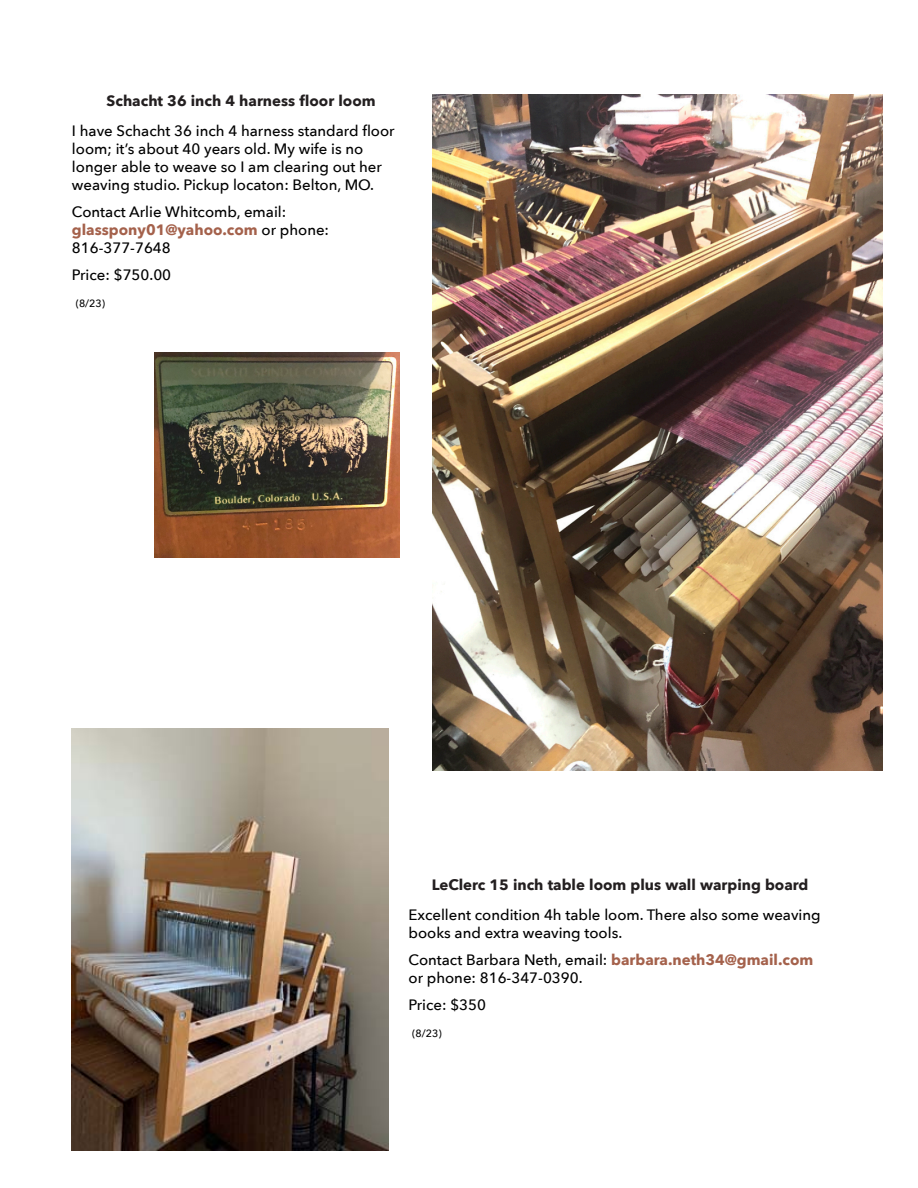
<style>
.page{position:relative;width:918px;height:1188px;background:#fff}
.page>*{position:absolute;margin:0;border:0;box-sizing:border-box;transform-origin:0 0}
.t1{font:500 15px/18px "Avenir Next";color:#000}
.t2{font:700 15px "Avenir Next";color:#231f20}
.t3{font:500 10.5px "Avenir Next";color:#000}
.s1{font-weight:700;color:rgb(147 67 41/.84)}
</style>
<div class="page">
<img style="left:72px;top:729px;width:316px;height:421px">
<img style="left:432px;top:95px;width:450px;height:675px">
<img style="left:155px;top:353px;width:244px;height:205px">
<p class="t2" style="left:107px;top:91px;width:271px">Schacht 36 inch 4 harness floor loom</p>
<p class="t1" style="left:72px;top:123px;width:324px">I have Schacht 36 inch 4 harness standard floor loom; it’s about 40 years old. My wife is no longer able to weave so I am clearing out her weaving studio. Pickup locaton: Belton, MO.</p>
<p class="t1" style="left:72px;top:204px;width:259px">Contact Arlie Whitcomb, email: <span class="s1">glasspony01@yahoo.com</span> or phone:<br>816-377-7648</p>
<p class="t1" style="left:72px;top:267px;width:101px">Price: $750.00</p>
<p class="t3" style="left:76px;top:297px;width:31px">(8/23)</p>
<p class="t2" style="left:432px;top:875px;width:378px">LeClerc 15 inch table loom plus wall warping board</p>
<p class="t1" style="left:409px;top:906px;width:414px">Excellent condition 4h table loom. There also some weaving books and extra weaving tools.</p>
<p class="t1" style="left:409px;top:951px;width:406px">Contact Barbara Neth, email: <span class="s1">barbara.neth34@gmail.com </span>or phone: 816-347-0390.</p>
<p class="t1" style="left:409px;top:996px;width:79px">Price: $350</p>
<p class="t3" style="left:412px;top:1026px;width:31px">(8/23)</p>
</div>
